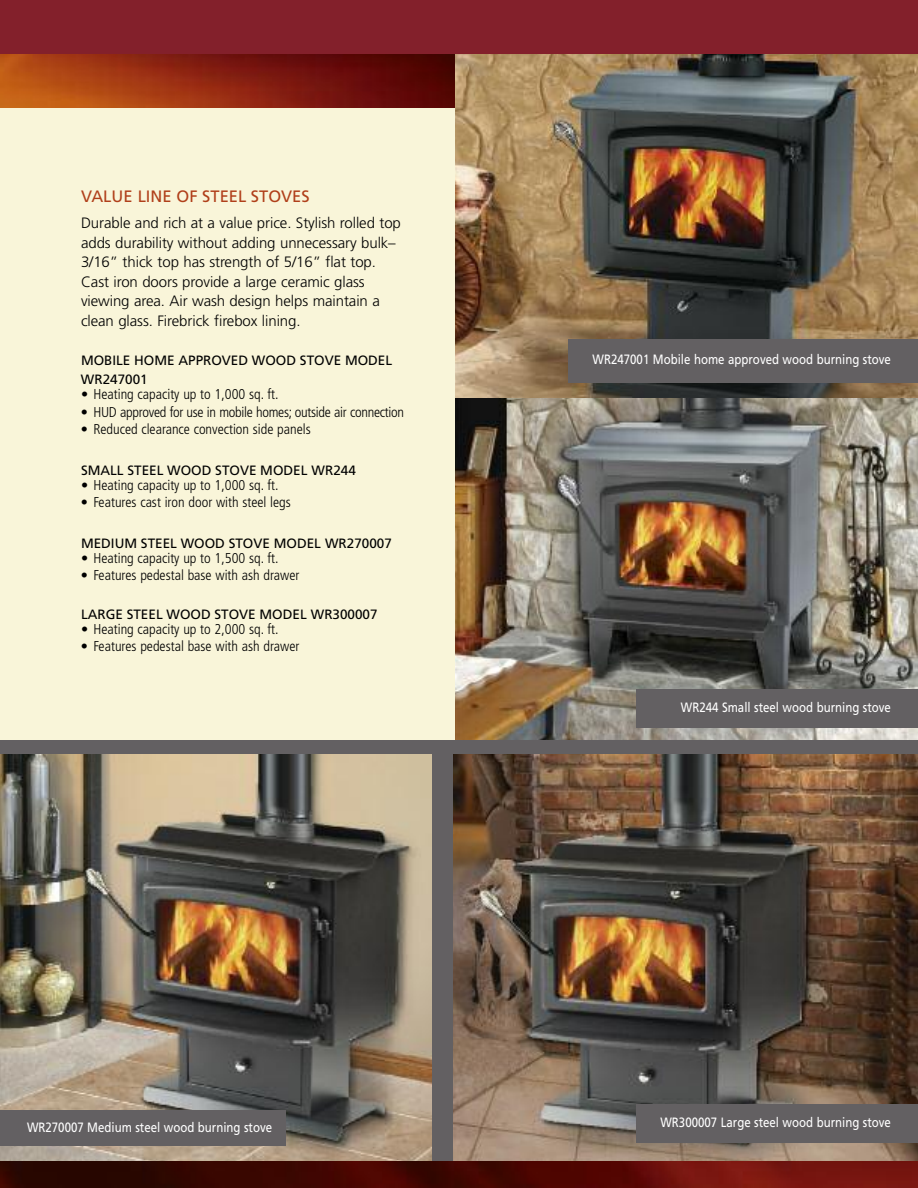
<style>
.page{position:relative;width:918px;height:1188px;background:#fff}
.page>*{position:absolute;margin:0;border:0;box-sizing:border-box;transform-origin:0 0}
.t1{font:16.5px "Frutiger";color:#b03f1a}
.t2{font:300 15px/19.5px "Frutiger";letter-spacing:-.005em;color:#000}
.t3{font:300 condensed 14.25px "Frutiger";color:#000}
.t4{font:300 condensed 14.25px "Frutiger";letter-spacing:-.02em;color:#000}
.t5{font:13.5px "Frutiger";color:#fff;scale:.85 1}
.t6{font:13.5px/19.5px "Frutiger";color:#000}
</style>
<div class="page">
<img style="left:454px;top:54px;width:464px;height:686px">
<img style="left:0;top:754px;width:432px;height:407px">
<div style="left:0;top:1110px;width:285px;height:36px;background:#636062"></div>
<img style="left:452px;top:754px;width:466px;height:407px">
<div style="left:0;top:104px;width:454px;height:643px;background:#f9f5d9"></div>
<div style="left:0;top:740px;width:918px;height:14px;background:#636062"></div>
<img style="left:0;top:54px;width:454px;height:54px">
<div style="left:0;top:0;width:918px;height:54px;background:#83202b"></div>
<div style="left:568px;top:339px;width:350px;height:43px;background:#636062"></div>
<div style="left:636px;top:1104px;width:282px;height:39px;background:#636062"></div>
<div style="left:432px;top:745px;width:20px;height:435px;background:#636062"></div>
<img style="left:0;top:1161px;width:918px;height:27px">
<div style="left:636px;top:689px;width:282px;height:39px;background:#636062"></div>
<p class="t1" style="left:81px;top:190px;width:230px">VALUE LINE OF STEEL STOVES</p>
<p class="t2" style="left:81px;top:215px;width:321px">Durable and rich at a value price. Stylish rolled top adds durability without adding unnecessary bulk– 3/16” thick top has strength of 5/16” flat top.<br>Cast iron doors provide a large ceramic glass viewing area. Air wash design helps maintain a clean glass. Firebrick firebox lining.</p>
<p class="t6" style="left:81px;top:351px;width:313px">MOBILE HOME APPROVED WOOD STOVE MODEL<br>WR247001</p>
<p class="t3" style="left:81px;top:389px;width:199px">• Heating capacity up to 1,000 sq. ft.</p>
<p class="t4" style="left:81px;top:406px;width:325px">• HUD approved for use in mobile homes; outside air connection</p>
<p class="t3" style="left:81px;top:423px;width:231px">• Reduced clearance convection side panels</p>
<p class="t6" style="left:81px;top:461px;width:276px">SMALL STEEL WOOD STOVE MODEL WR244</p>
<p class="t3" style="left:81px;top:479px;width:199px">• Heating capacity up to 1,000 sq. ft.</p>
<p class="t3" style="left:81px;top:496px;width:211px">• Features cast iron door with steel legs</p>
<p class="t6" style="left:81px;top:535px;width:312px">MEDIUM STEEL WOOD STOVE MODEL WR270007</p>
<p class="t3" style="left:81px;top:553px;width:199px">• Heating capacity up to 1,500 sq. ft.</p>
<p class="t3" style="left:81px;top:570px;width:220px">• Features pedestal base with ash drawer</p>
<p class="t6" style="left:81px;top:606px;width:298px">LARGE STEEL WOOD STOVE MODEL WR300007</p>
<p class="t3" style="left:81px;top:623px;width:199px">• Heating capacity up to 2,000 sq. ft.</p>
<p class="t3" style="left:81px;top:641px;width:220px">• Features pedestal base with ash drawer</p>
<p class="t5" style="left:27px;top:1122px;width:290px">WR270007 Medium steel wood burning stove</p>
<p class="t5" style="left:593px;top:354px;width:352px">WR247001 Mobile home approved wood burning stove</p>
<p class="t5" style="left:681px;top:702px;width:249px">WR244 Small steel wood burning stove</p>
<p class="t5" style="left:661px;top:1117px;width:273px">WR300007 Large steel wood burning stove</p>
</div>
